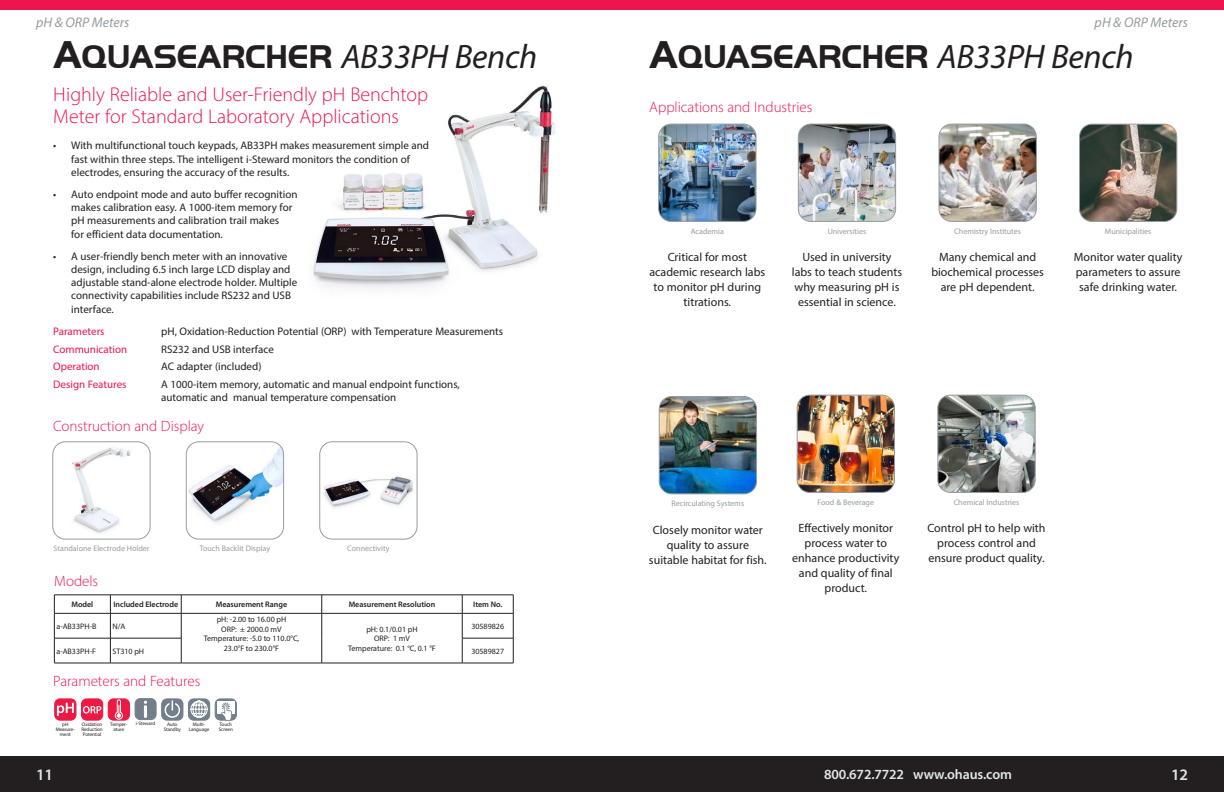
<style>
.page{position:relative;width:1224px;height:792px;background:#fff}
.page>*{position:absolute;margin:0;border:0;box-sizing:border-box;transform-origin:0 0}
.Interior_Product_Typ{font:700 34px "Handel Got D";letter-spacing:-.01em;color:#231f20}
.Interior__Product_Na{font:300 20px/22px "Myriad Pro";color:#ed154e}
.t1{font:600 16px "Myriad Pro";color:#e4e5e7}
.Interior__Product_Na-2{font:300 15px "Myriad Pro";color:#ed154e}
.t2{font:600 14px "Myriad Pro";letter-spacing:-.01em;color:#e4e5e7}
.t3{font:italic 14px "Myriad Pro";color:#959ca1}
.Cover_Copy_Text{font:12px/15px "Myriad Pro";color:#231f20;text-align:center}
.Cover_Copy_Text-2{font:11px/13.2px "Myriad Pro";color:#231f20}
.Cover_Copy_Text-3{font:11px "Myriad Pro";color:#ed154e}
.Interior__Product_Na-3{font:8px "Myriad Pro";color:#959ca1}
.Model_Number_Cell{font:8px/9.6px "Myriad Pro";color:#231f20;text-align:center}
.Ohaus_Table_Header{font:600 8px "Myriad Pro";color:#231f20}
.Ohaus_Table_Cell{font:8px "Myriad Pro";color:#231f20}
.t4{font:5.1px/5.1px "Myriad Pro";letter-spacing:-.01em;color:#231f20;text-align:center}
.t5{font:5px "Myriad Pro";letter-spacing:-.015em;color:#231f20}
.s1{font-size:40px}
.s2{font-family:"Myriad Pro";font-weight:400;font-style:italic}
</style>
<div class="page">
<img style="left:1080px;top:124px;width:97px;height:97px">
<div style="left:1079px;top:124px;width:98px;height:98px;border:1px solid #959ca1;border-radius:13px"></div>
<img style="left:797px;top:395px;width:98px;height:97px">
<div style="left:797px;top:395px;width:98px;height:98px;border:1px solid #959ca1;border-radius:13px"></div>
<img style="left:938px;top:395px;width:97px;height:97px">
<div style="left:938px;top:395px;width:97px;height:98px;border:1px solid #959ca1;border-radius:13px"></div>
<img style="left:798px;top:124px;width:98px;height:97px">
<div style="left:798px;top:124px;width:98px;height:97px;border:1px solid #959ca1;border-radius:13px"></div>
<img style="left:659px;top:124px;width:97px;height:97px">
<div style="left:659px;top:124px;width:97px;height:97px;border:1px solid #959ca1;border-radius:13px"></div>
<img style="left:939px;top:124px;width:97px;height:97px">
<div style="left:939px;top:124px;width:97px;height:97px;border:1px solid #959ca1;border-radius:13px"></div>
<img style="left:659px;top:397px;width:98px;height:97px">
<div style="left:659px;top:396px;width:98px;height:98px;border:1px solid #959ca1;border-radius:13px"></div>
<svg style="left:54px;top:698px;width:183px;height:23px"></svg>
<div style="left:0;top:0;width:1224px;height:10px;background:#ed154e"></div>
<div style="left:0;top:756px;width:1224px;height:36px;background:#231f20"></div>
<hr style="left:181px;top:663px;width:141px;height:1px;background:#231f20">
<hr style="left:322px;top:663px;width:140px;height:1px;background:#231f20">
<hr style="left:54px;top:613px;width:56px;height:1px;background:#231f20">
<hr style="left:110px;top:613px;width:71px;height:1px;background:#231f20">
<hr style="left:181px;top:613px;width:141px;height:1px;background:#231f20">
<hr style="left:322px;top:613px;width:140px;height:1px;background:#231f20">
<hr style="left:54px;top:663px;width:56px;height:1px;background:#231f20">
<hr style="left:110px;top:663px;width:71px;height:1px;background:#231f20">
<hr style="left:462px;top:613px;width:51px;height:1px;background:#231f20">
<hr style="left:462px;top:638px;width:51px;height:1px;background:#231f20">
<hr style="left:462px;top:663px;width:51px;height:1px;background:#231f20">
<hr style="left:54px;top:595px;width:56px;height:1px;background:#231f20">
<svg style="left:54px;top:595px;width:1px;height:68px"></svg>
<hr style="left:110px;top:595px;width:71px;height:1px;background:#231f20">
<hr style="left:181px;top:595px;width:141px;height:1px;background:#231f20">
<hr style="left:322px;top:595px;width:140px;height:1px;background:#231f20">
<hr style="left:462px;top:595px;width:51px;height:1px;background:#231f20">
<svg style="left:462px;top:595px;width:1px;height:68px"></svg>
<svg style="left:513px;top:595px;width:1px;height:68px"></svg>
<svg style="left:322px;top:595px;width:1px;height:68px"></svg>
<hr style="left:54px;top:638px;width:56px;height:1px;background:#231f20">
<hr style="left:110px;top:638px;width:71px;height:1px;background:#231f20">
<svg style="left:110px;top:595px;width:1px;height:68px"></svg>
<svg style="left:181px;top:595px;width:1px;height:68px"></svg>
<img style="left:323px;top:476px;width:90px;height:32px">
<div style="left:320px;top:442px;width:97px;height:97px;border:1px solid #959ca1;border-radius:13px"></div>
<img style="left:186px;top:442px;width:98px;height:97px">
<div style="left:186px;top:442px;width:98px;height:97px;border:1px solid #959ca1;border-radius:13px"></div>
<img style="left:72px;top:447px;width:59px;height:86px">
<div style="left:53px;top:442px;width:97px;height:97px;border:1px solid #959ca1;border-radius:13px"></div>
<img style="left:313px;top:85px;width:243px;height:204px">
<p class="t3" style="left:36px;top:14px;width:95px">pH &amp; ORP Meters</p>
<p class="t3" style="left:1095px;top:14px;width:95px">pH &amp; ORP Meters</p>
<p class="Interior_Product_Typ" style="left:53px;top:38px;width:486px"><span class="s1">A</span>QUASEARCHER <span class="s2">AB33PH Bench</span></p>
<p class="Interior__Product_Na" style="left:53px;top:83px;width:377px">Highly Reliable and User-Friendly pH Benchtop<br>Meter for Standard Laboratory Applications</p>
<p class="Cover_Copy_Text-2" style="left:71px;top:139px;width:359px;text-indent:-18px">• With multifunctional touch keypads, AB33PH makes measurement simple and fast within three steps. The intelligent i-Steward monitors the condition of electrodes, ensuring the accuracy of the results.</p>
<p class="Cover_Copy_Text-2" style="left:71px;top:188px;width:228px;text-indent:-18px">• Auto endpoint mode and auto buffer recognition makes calibration easy. A 1000-item memory for pH measurements and calibration trail makes<br>for efficient data documentation.</p>
<p class="Cover_Copy_Text-2" style="left:71px;top:249px;width:228px;text-indent:-18px">• A user-friendly bench meter with an innovative design, including 6.5 inch large LCD display and adjustable stand-alone electrode holder. Multiple connectivity capabilities include RS232 and USB interface.</p>
<p class="Cover_Copy_Text-3" style="left:53px;top:324px;width:53px">Parameters</p>
<p class="Cover_Copy_Text-2" style="left:161px;top:324px;width:344px">pH, Oxidation-Reduction Potential (ORP) with Temperature Measurements</p>
<p class="Cover_Copy_Text-3" style="left:53px;top:342px;width:75px">Communication</p>
<p class="Cover_Copy_Text-2" style="left:161px;top:342px;width:114px">RS232 and USB interface</p>
<p class="Cover_Copy_Text-3" style="left:53px;top:360px;width:48px">Operation</p>
<p class="Cover_Copy_Text-2" style="left:161px;top:360px;width:102px">AC adapter (included)</p>
<p class="Cover_Copy_Text-3" style="left:53px;top:377px;width:75px">Design Features</p>
<p class="Cover_Copy_Text-2" style="left:161px;top:377px;width:300px">A 1000-item memory, automatic and manual endpoint functions, automatic and manual temperature compensation</p>
<p class="Interior__Product_Na-2" style="left:53px;top:417px;width:153px">Construction and Display</p>
<p class="Interior__Product_Na-3" style="left:54px;top:544px;width:97px">Standalone Electrode Holder</p>
<p class="Interior__Product_Na-3" style="left:200px;top:544px;width:72px">Touch Backlit Display</p>
<p class="Interior__Product_Na-3" style="left:347px;top:544px;width:44px">Connectivity</p>
<p class="Interior__Product_Na-2" style="left:54px;top:572px;width:45px">Models</p>
<p class="Ohaus_Table_Header" style="left:71px;top:599px;width:23px">Model</p>
<p class="Ohaus_Table_Header" style="left:113px;top:599px;width:66px">Included Electrode</p>
<p class="Ohaus_Table_Header" style="left:216px;top:599px;width:73px">Measurement Range</p>
<p class="Ohaus_Table_Header" style="left:349px;top:599px;width:88px">Measurement Resolution</p>
<p class="Ohaus_Table_Header" style="left:473px;top:599px;width:31px">Item No.</p>
<p class="Model_Number_Cell" style="left:56px;top:621px;width:41px">a-AB33PH-B</p>
<p class="Model_Number_Cell" style="left:113px;top:621px;width:14px">N/A</p>
<p class="Model_Number_Cell" style="left:204px;top:614px;width:97px">pH: -2.00 to 16.00 pH<br>ORP: ± 2000.0 mV<br>Temperature: -5.0 to 110.0°C,<br>23.0°F to 230.0°F</p>
<p class="Model_Number_Cell" style="left:348px;top:624px;width:89px">pH: 0.1/0.01 pH<br>ORP: 1 mV<br>Temperature: 0.1 °C, 0.1 °F</p>
<p class="Ohaus_Table_Cell" style="left:471px;top:621px;width:34px">30589826</p>
<p class="Model_Number_Cell" style="left:56px;top:646px;width:41px">a-AB33PH-F</p>
<p class="Model_Number_Cell" style="left:113px;top:646px;width:33px">ST310 pH</p>
<p class="Ohaus_Table_Cell" style="left:471px;top:646px;width:34px">30589827</p>
<p class="Interior__Product_Na-2" style="left:53px;top:672px;width:148px">Parameters and Features</p>
<p class="t4" style="left:81px;top:721px;width:23px;text-align:justify">Oxidation Reduction Potential</p>
<p class="t4" style="left:56px;top:721px;width:21px">pH<br>Measure&shy;ment</p>
<p class="t4" style="left:110px;top:721px;width:19px">Temper&shy;ature</p>
<p class="t5" style="left:136px;top:720px;width:21px">i-Steward</p>
<p class="t4" style="left:164px;top:721px;width:19px">Auto<br>Standby</p>
<p class="t4" style="left:189px;top:721px;width:22px">Multi-<br>Language</p>
<p class="t4" style="left:219px;top:721px;width:16px;text-align:left">Touch<br>Screen</p>
<p class="Interior_Product_Typ" style="left:649px;top:38px;width:486px"><span class="s1">A</span>QUASEARCHER <span class="s2">AB33PH Bench</span></p>
<p class="Interior__Product_Na-2" style="left:649px;top:98px;width:165px">Applications and Industries</p>
<p class="Interior__Product_Na-3" style="left:691px;top:226px;width:35px">Academia</p>
<p class="Interior__Product_Na-3" style="left:828px;top:226px;width:40px">Universities</p>
<p class="Interior__Product_Na-3" style="left:954px;top:226px;width:68px">Chemistry Institutes</p>
<p class="Cover_Copy_Text" style="left:649px;top:250px;width:117px">Critical for most academic research labs to monitor pH during titrations.</p>
<p class="Cover_Copy_Text" style="left:792px;top:250px;width:112px">Used in university labs to teach students why measuring pH is essential in science.</p>
<p class="Cover_Copy_Text" style="left:931px;top:250px;width:114px">Many chemical and biochemical processes are pH dependent.</p>
<p class="Interior__Product_Na-3" style="left:1105px;top:226px;width:48px">Municipalities</p>
<p class="Cover_Copy_Text" style="left:1074px;top:250px;width:110px;text-align:left">Monitor water quality parameters to assure safe drinking water.</p>
<p class="Interior__Product_Na-3" style="left:672px;top:498px;width:74px">Recirculating Systems</p>
<p class="Cover_Copy_Text" style="left:649px;top:522px;width:119px">Closely monitor water quality to assure suitable habitat for fish.</p>
<p class="Interior__Product_Na-3" style="left:818px;top:497px;width:58px">Food &amp; Beverage</p>
<p class="Cover_Copy_Text" style="left:792px;top:521px;width:109px">Effectively monitor process water to enhance productivity and quality of final product.</p>
<p class="Interior__Product_Na-3" style="left:954px;top:497px;width:67px">Chemical Industries</p>
<p class="Cover_Copy_Text" style="left:927px;top:521px;width:120px">Control pH to help with process control and ensure product quality.</p>
<h3 class="t1" style="left:36px;top:764px;width:18px">11</h3>
<p class="t2" style="left:824px;top:766px;width:189px">800.672.7722 www.ohaus.com</p>
<h3 class="t1" style="left:1171px;top:764px;width:18px">12</h3>
</div>
